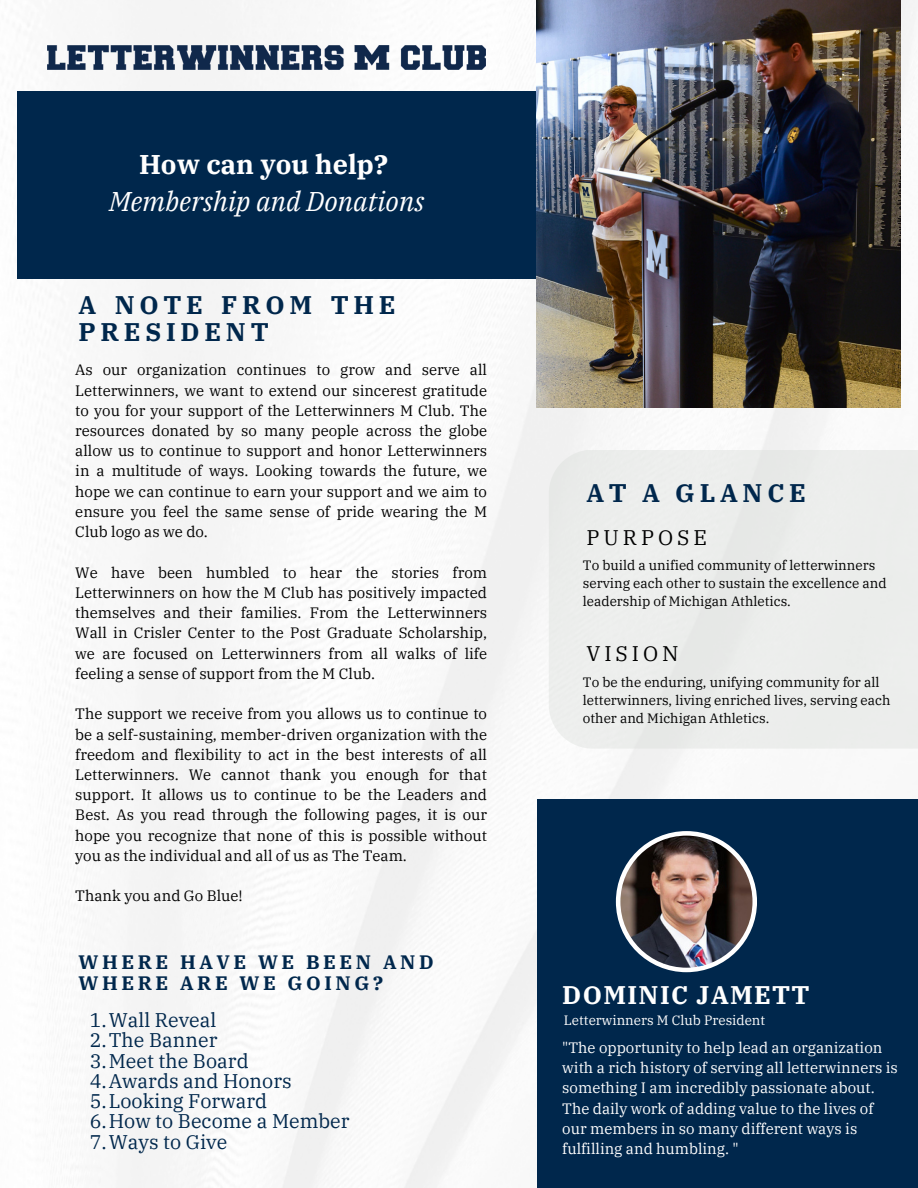
<style>
.page{position:relative;width:918px;height:1188px;background:#fff}
.page>*{position:absolute;margin:0;border:0;box-sizing:border-box;transform-origin:0 0}
.t1{font:italic 27px "IBM Plex Serif";color:#fff}
.t2{font:700 27px "IBM Plex Serif";color:#fff}
.t3{font:700 25.35px/27px "IBM Plex Serif";letter-spacing:.185em;color:#00274c}
.t4{font:700 25.35px "IBM Plex Serif";letter-spacing:.055em;color:#fff}
.t5{font:21.15px "IBM Plex Serif";letter-spacing:.185em;color:#000}
.t6{font:19.65px "IBM Plex Serif";color:#00274c}
.t7{font:700 19.35px/20.2px "IBM Plex Serif";letter-spacing:.185em;color:#00274c}
.t8{font:15px/20.2px "IBM Plex Serif";color:#000;text-align:justify}
.t9{font:15px/20.2px "IBM Plex Serif";color:#fff}
.t10{font:13.5px/18px "IBM Plex Serif";color:#000}
.t11{font:13.5px "IBM Plex Serif";color:#fff}
</style>
<div class="page">
<img style="left:17px;top:0;width:901px;height:1188px">
<div style="left:18px;top:92px;width:599px;height:187px;background:#00274c"></div>
<img style="left:537px;top:0;width:363px;height:407px">
<div style="left:549px;top:450px;width:369px;height:299px;background:#ecedec"></div>
<div style="left:537px;top:799px;width:381px;height:389px;background:#00274c"></div>
<svg style="left:616px;top:831px;width:141px;height:141px;background:#f0f0f1"></svg>
<img style="left:620px;top:836px;width:132px;height:132px;border-radius:50%">
<img style="left:47px;top:45px;width:439px;height:25px">
<p class="t2" style="left:139px;top:147px;width:250px">How can you help?</p>
<p class="t1" style="left:109px;top:184px;width:317px">Membership and Donations</p>
<p class="t3" style="left:79px;top:291px;width:318px">A NOTE FROM THE<br>PRESIDENT</p>
<p class="t8" style="left:75px;top:360px;width:413px">As our organization continues to grow and serve all Letterwinners, we want to extend our sincerest gratitude to you for your support of the Letterwinners M Club. The resources donated by so many people across the globe allow us to continue to support and honor Letterwinners in a multitude of ways. Looking towards the future, we hope we can continue to earn your support and we aim to ensure you feel the same sense of pride wearing the M Club logo as we do.</p>
<p class="t8" style="left:75px;top:562px;width:413px">We have been humbled to hear the stories from Letterwinners on how the M Club has positively impacted themselves and their families. From the Letterwinners Wall in Crisler Center to the Post Graduate Scholarship, we are focused on Letterwinners from all walks of life feeling a sense of support from the M Club.</p>
<p class="t8" style="left:75px;top:704px;width:413px">The support we receive from you allows us to continue to be a self-sustaining, member-driven organization with the freedom and flexibility to act in the best interests of all Letterwinners. We cannot thank you enough for that support. It allows us to continue to be the Leaders and Best. As you read through the following pages, it is our hope you recognize that none of this is possible without you as the individual and all of us as The Team.</p>
<p class="t8" style="left:75px;top:886px;width:169px">Thank you and Go Blue!</p>
<p class="t7" style="left:79px;top:952px;width:357px">WHERE HAVE WE BEEN AND<br>WHERE ARE WE GOING?</p>
<p class="t6" style="left:90px;top:1007px;width:128px">1.Wall Reveal</p>
<p class="t6" style="left:90px;top:1027px;width:129px">2.The Banner</p>
<p class="t6" style="left:90px;top:1048px;width:160px">3.Meet the Board</p>
<p class="t6" style="left:90px;top:1068px;width:203px">4.Awards and Honors</p>
<p class="t6" style="left:90px;top:1088px;width:179px">5.Looking Forward</p>
<p class="t6" style="left:90px;top:1108px;width:261px">6.How to Become a Member</p>
<p class="t6" style="left:90px;top:1129px;width:139px">7.Ways to Give</p>
<p class="t3" style="left:586px;top:479px;width:221px">AT A GLANCE</p>
<p class="t5" style="left:586px;top:523px;width:122px">PURPOSE</p>
<p class="t10" style="left:583px;top:556px;width:305px">To build a unified community of letterwinners serving each other to sustain the excellence and leadership of Michigan Athletics.</p>
<p class="t5" style="left:586px;top:640px;width:94px">VISION</p>
<p class="t10" style="left:583px;top:673px;width:309px">To be the enduring, unifying community for all letterwinners, living enriched lives, serving each other and Michigan Athletics.</p>
<p class="t4" style="left:562px;top:978px;width:249px">DOMINIC JAMETT</p>
<p class="t11" style="left:564px;top:1012px;width:203px">Letterwinners M Club President</p>
<p class="t9" style="left:562px;top:1037px;width:337px">"The opportunity to help lead an organization with a rich history of serving all letterwinners is something I am incredibly passionate about.<br>The daily work of adding value to the lives of our members in so many different ways is fulfilling and humbling. "</p>
</div>
